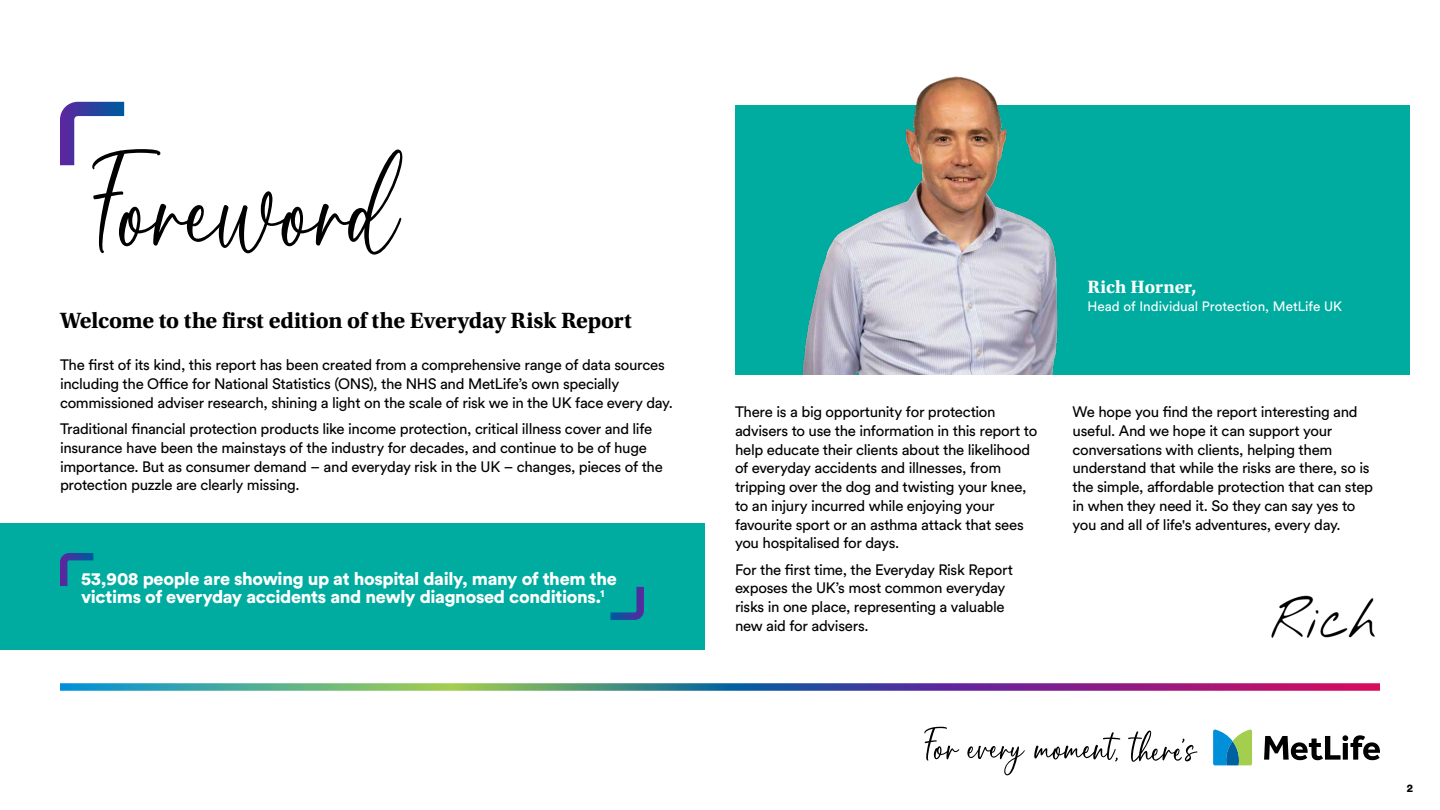
<style>
.page{position:relative;width:1440px;height:810px;background:#fff}
.page>*{position:absolute;margin:0;border:0;box-sizing:border-box;transform-origin:0 0}
.t1{font:141px "Luna Love";letter-spacing:-.005em;color:#000;scale:.75 1}
.t2{font:700 23.25px "Utopia Std";letter-spacing:-.01em;color:#000}
.t3{font:700 18.75px "Utopia Std";color:#fff}
.t4{font:900 18px/18.8px "Circular Pro";letter-spacing:-.02em;color:#fff}
.t5{font:15px/18.8px "Circular Pro";letter-spacing:-.02em;color:#000}
.t6{font:13.5px "Circular Pro";color:#fff}
.t7{font:900 11.25px "Circular Pro";color:#000}
</style>
<div class="page">
<div style="left:735px;top:105px;width:675px;height:270px;background:#00aca0"></div>
<img style="left:802px;top:76px;width:256px;height:299px">
<svg style="left:60px;top:683px;width:1320px;height:8px"></svg>
<div style="left:0;top:523px;width:705px;height:127px;background:#00aca0"></div>
<img style="left:1271px;top:595px;width:104px;height:43px">
<svg style="left:1213px;top:729px;width:39px;height:36px"></svg>
<svg style="left:1264px;top:735px;width:116px;height:25px"></svg>
<svg style="left:924px;top:727px;width:35px;height:34px"></svg>
<svg style="left:1128px;top:731px;width:69px;height:31px"></svg>
<svg style="left:967px;top:746px;width:58px;height:29px"></svg>
<svg style="left:1034px;top:732px;width:86px;height:29px"></svg>
<svg style="left:60px;top:553px;width:33px;height:33px"></svg>
<svg style="left:610px;top:587px;width:34px;height:33px"></svg>
<svg style="left:60px;top:102px;width:64px;height:63px"></svg>
<h1 class="t1" style="left:87px;top:143px;width:416px">Foreword</h1>
<h2 class="t2" style="left:60px;top:307px;width:573px">Welcome to the first edition of the Everyday Risk Report</h2>
<p class="t5" style="left:60px;top:355px;width:615px">The first of its kind, this report has been created from a comprehensive range of data sources including the Office for National Statistics (ONS), the NHS and MetLife’s own specially commissioned adviser research, shining a light on the scale of risk we in the UK face every day.</p>
<p class="t5" style="left:60px;top:419px;width:604px">Traditional financial protection products like income protection, critical illness cover and life insurance have been the mainstays of the industry for decades, and continue to be of huge importance. But as consumer demand – and everyday risk in the UK – changes, pieces of the protection puzzle are clearly missing.</p>
<p class="t4" style="left:81px;top:568px;width:537px">53,908 people are showing up at hospital daily, many of them the victims of everyday accidents and newly diagnosed conditions.<sup>1</sup></p>
<p class="t3" style="left:1088px;top:276px;width:110px">Rich Horner,</p>
<p class="t6" style="left:1088px;top:298px;width:256px">Head of Individual Protection, MetLife UK</p>
<p class="t5" style="left:735px;top:402px;width:304px">There is a big opportunity for protection advisers to use the information in this report to help educate their clients about the likelihood of everyday accidents and illnesses, from tripping over the dog and twisting your knee, to an injury incurred while enjoying your favourite sport or an asthma attack that sees you hospitalised for days.</p>
<p class="t5" style="left:735px;top:559px;width:280px">For the first time, the Everyday Risk Report exposes the UK’s most common everyday risks in one place, representing a valuable new aid for advisers.</p>
<p class="t5" style="left:1072px;top:402px;width:302px">We hope you find the report interesting and useful. And we hope it can support your conversations with clients, helping them understand that while the risks are there, so is the simple, affordable protection that can step in when they need it. So they can say yes to you and all of life's adventures, every day.</p>
<p class="t7" style="left:1407px;top:780px;width:8px">2</p>
</div>
